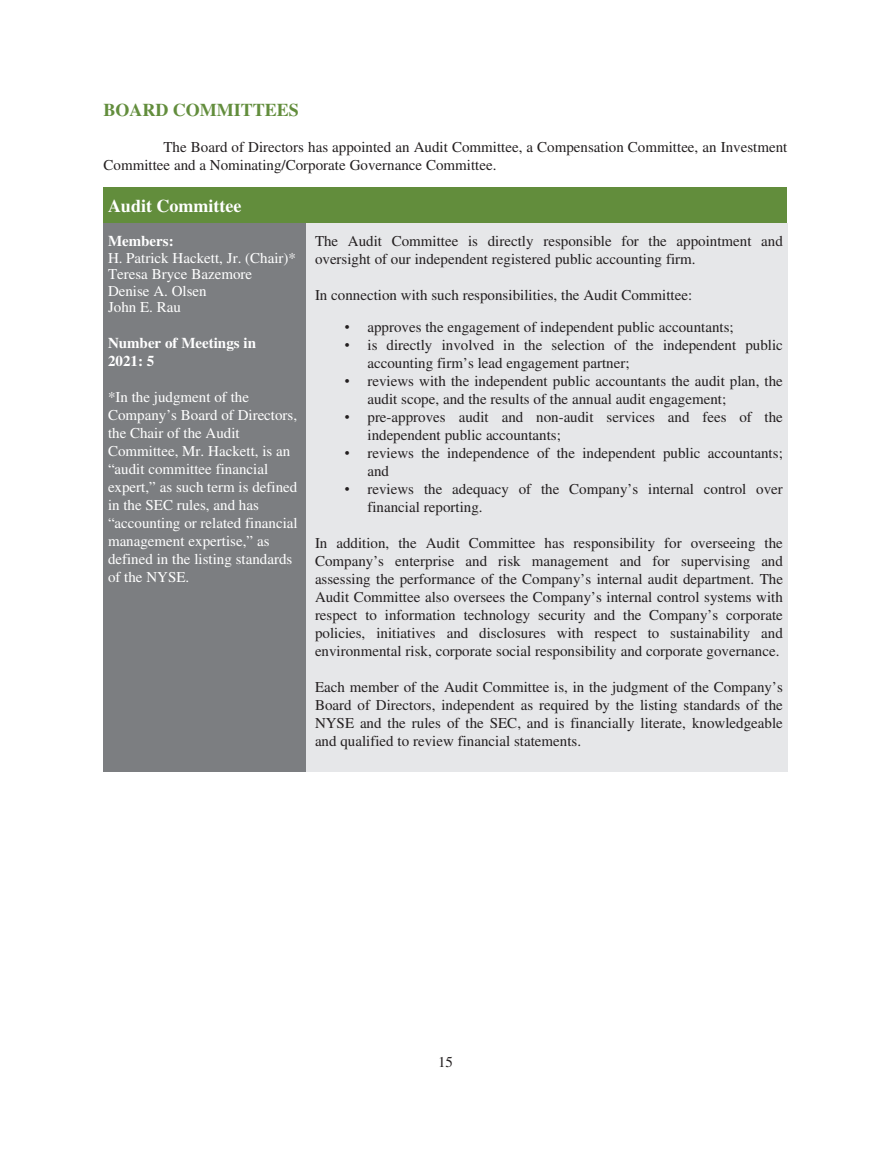
<style>
.page{position:relative;width:891px;height:1161px;background:#fff}
.page>*{position:absolute;margin:0;border:0;box-sizing:border-box;transform-origin:0 0}
.t1{font:700 18px "Times";color:#628d3c}
.t2{font:700 18px "Times";color:#fff}
.t3{font:15px/18px "Times";color:#231f20}
.t4{font:15px/18px "Times";color:#fff}
.t5{font:700 15px/18px "Times";color:#fff}
.s1{font-family:"III Special Char"}
</style>
<div class="page">
<div style="left:104px;top:188px;width:684px;height:36px;background:#628d3c"></div>
<div style="left:104px;top:224px;width:202px;height:548px;background:#7c7e81"></div>
<div style="left:306px;top:224px;width:482px;height:548px;background:#e6e7e9"></div>
<p class="t1" style="left:104px;top:103px;width:197px">BOARD COMMITTEES</p>
<p class="t3" style="left:104px;top:139px;width:685px;text-indent:60px">The Board of Directors has appointed an Audit Committee, a Compensation Committee, an Investment<br>Committee and a Nominating/Corporate Governance Committee.</p>
<p class="t2" style="left:108px;top:199px;width:135px">Audit Committee</p>
<p class="t5" style="left:108px;top:233px;width:67px">Members:</p>
<p class="t4" style="left:108px;top:251px;width:190px;line-height:16.5px">H. Patrick Hackett, Jr. (Chair)*<br>Teresa Bryce Bazemore<br>Denise A. Olsen<br>John E. Rau</p>
<p class="t5" style="left:108px;top:335px;width:150px">Number of Meetings in<br>2021: 5</p>
<p class="t4" style="left:108px;top:389px;width:191px">*In the judgment of the<br>Company’s Board of Directors, the Chair of the Audit<br>Committee, Mr. Hackett, is an “audit committee financial expert,” as such term is defined in the SEC rules, and has “accounting or related financial management expertise,” as defined in the listing standards of the NYSE.</p>
<p class="t3" style="left:315px;top:233px;width:469px">The Audit Committee is directly responsible for the appointment and oversight of our independent registered public accounting firm.</p>
<p class="t3" style="left:345px;top:281px;width:390px;line-height:31.5px;text-indent:-30px">In connection with such responsibilities, the Audit Committee:<br><span class="s1">‰</span> approves the engagement of independent public accountants;</p>
<p class="t3" style="left:345px;top:337px;width:439px"><span class="s1">‰</span> is directly involved in the selection of the independent public</p>
<p class="t3" style="left:368px;top:355px;width:264px">accounting firm’s lead engagement partner;</p>
<p class="t3" style="left:345px;top:373px;width:439px"><span class="s1">‰</span> reviews with the independent public accountants the audit plan, the</p>
<p class="t3" style="left:368px;top:391px;width:360px">audit scope, and the results of the annual audit engagement;</p>
<p class="t3" style="left:345px;top:409px;width:439px"><span class="s1">‰</span> pre-approves audit and non-audit services and fees of the</p>
<p class="t3" style="left:368px;top:427px;width:195px">independent public accountants;</p>
<p class="t3" style="left:345px;top:445px;width:439px"><span class="s1">‰</span> reviews the independence of the independent public accountants;</p>
<p class="t3" style="left:368px;top:463px;width:23px">and</p>
<p class="t3" style="left:345px;top:481px;width:439px"><span class="s1">‰</span> reviews the adequacy of the Company’s internal control over</p>
<p class="t3" style="left:368px;top:499px;width:117px">financial reporting.</p>
<p class="t3" style="left:315px;top:535px;width:470px;text-align:justify">In addition, the Audit Committee has responsibility for overseeing the Company’s enterprise and risk management and for supervising and assessing the performance of the Company’s internal audit department. The Audit Committee also oversees the Company’s internal control systems with respect to information technology security and the Company’s corporate policies, initiatives and disclosures with respect to sustainability and environmental risk, corporate social responsibility and corporate governance.</p>
<p class="t3" style="left:315px;top:679px;width:469px;text-align:justify">Each member of the Audit Committee is, in the judgment of the Company’s Board of Directors, independent as required by the listing standards of the NYSE and the rules of the SEC, and is financially literate, knowledgeable and qualified to review financial statements.</p>
<p class="t3" style="left:438px;top:1054px;width:16px">15</p>
</div>
